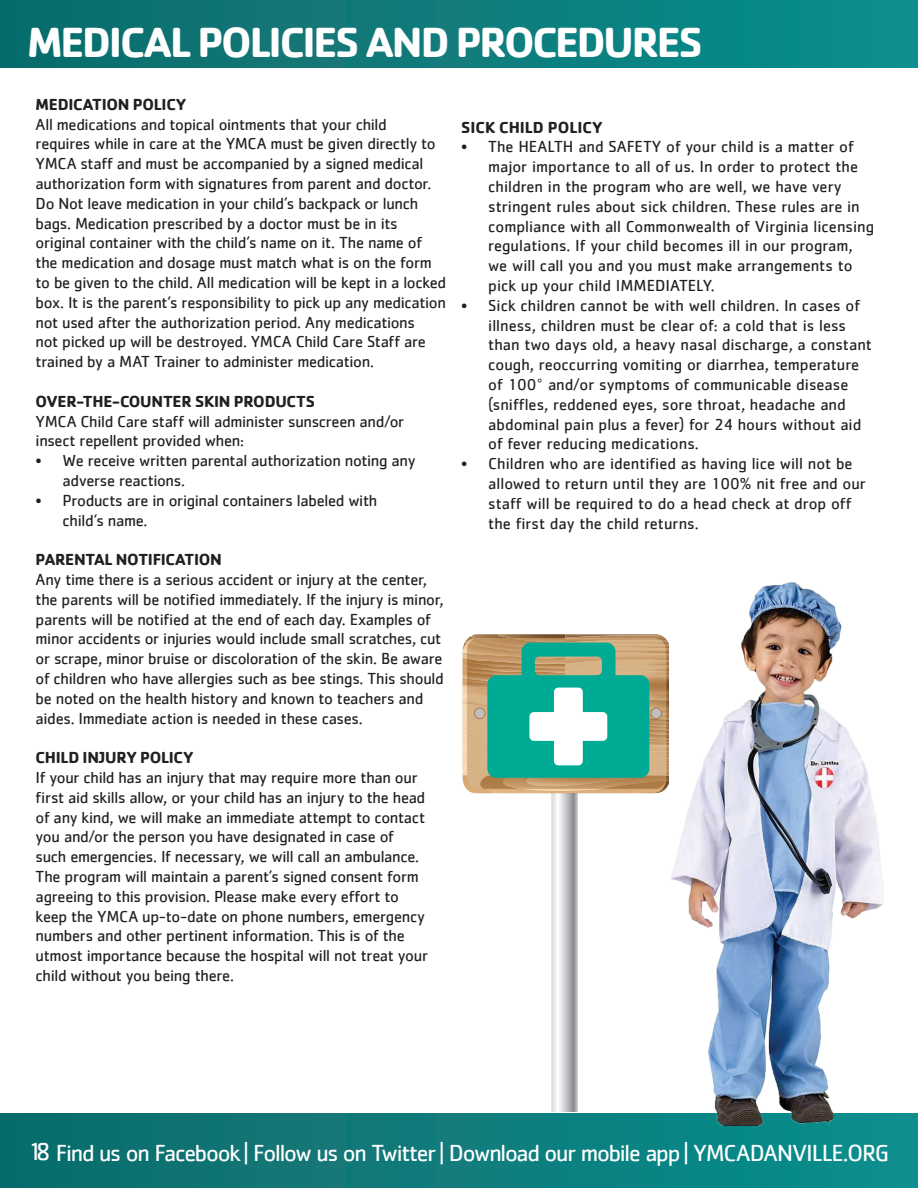
<style>
.page{position:relative;width:918px;height:1188px;background:#fff}
.page>*{position:absolute;margin:0;border:0;box-sizing:border-box;transform-origin:0 0}
.t1{font:700 43.5px "Cachet";letter-spacing:-.05em;color:#fff}
.t2{font:24px "Cachet";letter-spacing:-.05em;color:#fff}
.t3{font:16.5px/19.8px "Cachet";letter-spacing:-.02em;color:#231f20}
.t4{font:16.5px/19.8px "Cachet";color:#231f20}
.t5{font:700 16.5px "Cachet";letter-spacing:-.015em;color:#231f20}
.s1{font-weight:700}
.s2{font-size:25.5px}
</style>
<div class="page">
<div style="left:0;top:0;width:918px;height:68px;background:linear-gradient(to right,#0e6b6b,#0c8e8e)"></div>
<div style="left:0;top:1114px;width:918px;height:74px;background:linear-gradient(to right,#0e6b6b,#0c8e8e)"></div>
<svg style="left:552px;top:980px;width:25px;height:132px"></svg>
<svg style="left:552px;top:793px;width:25px;height:187px"></svg>
<img style="left:658px;top:582px;width:260px;height:543px">
<svg style="left:463px;top:634px;width:207px;height:159px;background:#74af92"></svg>
<p class="t1" style="left:27px;top:14px;width:677px">MEDICAL POLICIES AND PROCEDURES</p>
<p class="t5" style="left:36px;top:94px;width:152px">MEDICATION POLICY</p>
<p class="t3" style="left:36px;top:114px;width:412px">All medications and topical ointments that your child<br>requires while in care at the YMCA must be given directly to YMCA staff and must be accompanied by a signed medical authorization form with signatures from parent and doctor.<br>Do Not leave medication in your child’s backpack or lunch bags. Medication prescribed by a doctor must be in its original container with the child’s name on it. The name of the medication and dosage must match what is on the form to be given to the child. All medication will be kept in a locked box. It is the parent’s responsibility to pick up any medication not used after the authorization period. Any medications<br>not picked up will be destroyed. YMCA Child Care Staff are trained by a MAT Trainer to administer medication.</p>
<p class="t3" style="left:36px;top:391px;width:370px"><span class="s1">OVER-THE-COUNTER SKIN PRODUCTS<br></span>YMCA Child Care staff will administer sunscreen and/or insect repellent provided when:</p>
<p class="t3" style="left:63px;top:451px;width:354px;text-indent:-27px">• We receive written parental authorization noting any adverse reactions.</p>
<p class="t3" style="left:63px;top:490px;width:316px;text-indent:-27px">• Products are in original containers labeled with child’s name.</p>
<p class="t5" style="left:36px;top:549px;width:188px">PARENTAL NOTIFICATION</p>
<p class="t3" style="left:36px;top:569px;width:410px">Any time there is a serious accident or injury at the center, the parents will be notified immediately. If the injury is minor, parents will be notified at the end of each day. Examples of minor accidents or injuries would include small scratches, cut or scrape, minor bruise or discoloration of the skin. Be aware of children who have allergies such as bee stings. This should be noted on the health history and known to teachers and aides. Immediate action is needed in these cases.</p>
<p class="t5" style="left:36px;top:747px;width:160px">CHILD INJURY POLICY</p>
<p class="t3" style="left:36px;top:767px;width:394px">If your child has an injury that may require more than our first aid skills allow, or your child has an injury to the head of any kind, we will make an immediate attempt to contact you and/or the person you have designated in case of such emergencies. If necessary, we will call an ambulance.<br>The program will maintain a parent’s signed consent form agreeing to this provision. Please make every effort to keep the YMCA up-to-date on phone numbers, emergency numbers and other pertinent information. This is of the utmost importance because the hospital will not treat your child without you being there.</p>
<p class="t5" style="left:461px;top:116px;width:143px">SICK CHILD POLICY</p>
<p class="t4" style="left:488px;top:137px;width:387px;text-indent:-27px">• The HEALTH and SAFETY of your child is a matter of major importance to all of us. In order to protect the children in the program who are well, we have very stringent rules about sick children. These rules are in compliance with all Commonwealth of Virginia licensing regulations. If your child becomes ill in our program, we will call you and you must make arrangements to pick up your child IMMEDIATELY.</p>
<p class="t4" style="left:488px;top:295px;width:385px;text-indent:-27px">• Sick children cannot be with well children. In cases of illness, children must be clear of: a cold that is less than two days old, a heavy nasal discharge, a constant cough, reoccurring vomiting or diarrhea, temperature of 100° and/or symptoms of communicable disease (sniffles, reddened eyes, sore throat, headache and abdominal pain plus a fever) for 24 hours without aid of fever reducing medications.</p>
<p class="t4" style="left:488px;top:453px;width:379px;text-indent:-27px">• Children who are identified as having lice will not be allowed to return until they are 100% nit free and our staff will be required to do a head check at drop off the first day the child returns.</p>
<h2 class="t2" style="left:27px;top:1139px;width:864px"><span class="s2">18</span> Find us on Facebook | Follow us on Twitter | Download our mobile app | YMCADANVILLE.ORG</h2>
</div>
